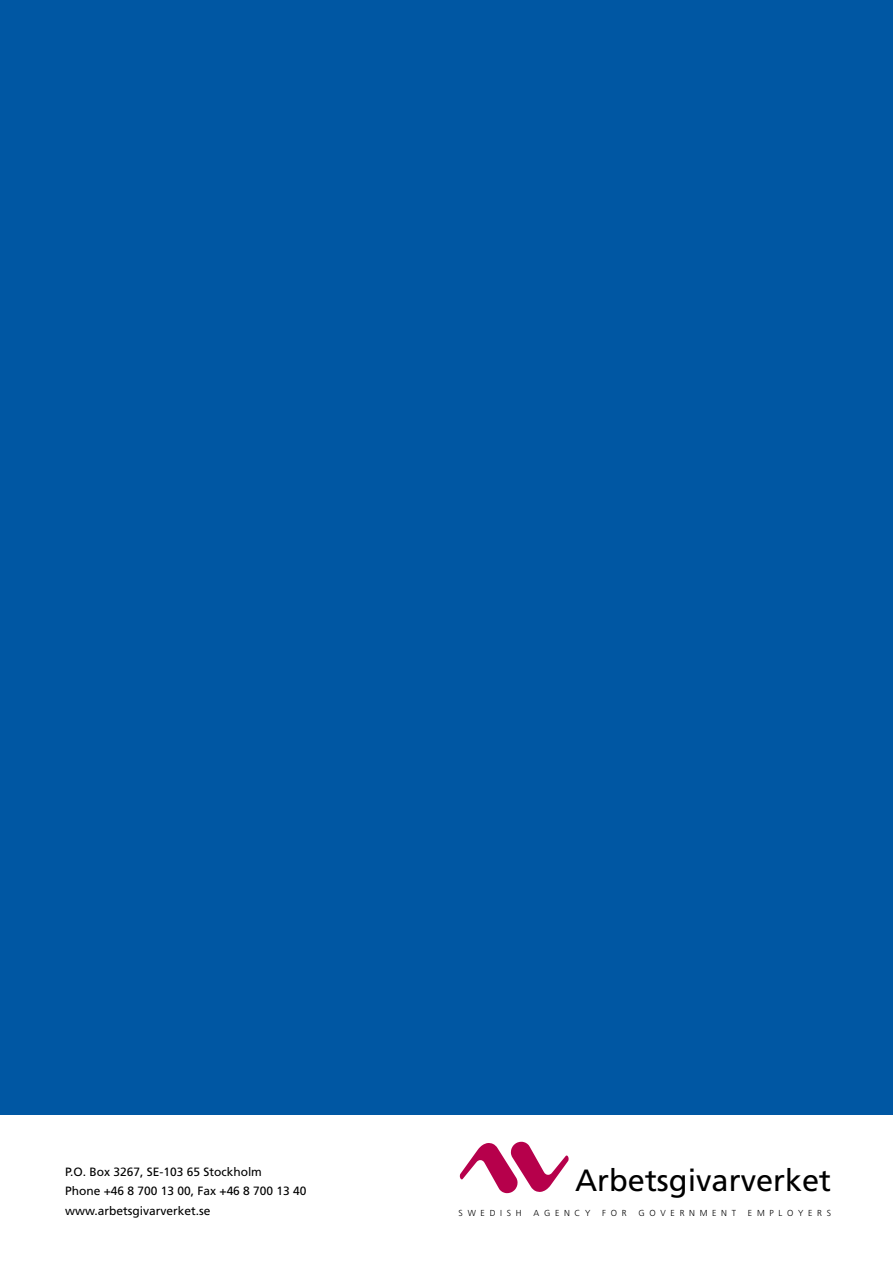
<style>
.page{position:relative;width:893px;height:1263px;background:#fff}
.page>*{position:absolute;margin:0;border:0;box-sizing:border-box;transform-origin:0 0}
.t1{font:30.75px "Frutiger";color:#000}
.t2{font:12px/19.5px "Frutiger";color:#000}
.t3{font:300 8.7px "Frutiger";letter-spacing:.54em;color:#000}
</style>
<div class="page">
<div style="left:0;top:0;width:893px;height:1114px;background:#0057a3"></div>
<svg style="left:460px;top:1142px;width:109px;height:51px"></svg>
<p class="t2" style="left:65px;top:1162px;width:243px">P.O. Box 3267, SE-103 65 Stockholm<br>Phone +46 8 700 13 00, Fax +46 8 700 13 40 www.arbetsgivarverket.se</p>
<h1 class="t1" style="left:575px;top:1162px;width:258px">Arbetsgivarverket</h1>
<p class="t3" style="left:459px;top:1208px;width:65px">SWEDISH</p>
<p class="t3" style="left:533px;top:1208px;width:58px">AGENCY</p>
<p class="t3" style="left:602px;top:1208px;width:26px">FOR</p>
<p class="t3" style="left:639px;top:1208px;width:99px">GOVERNMENT</p>
<p class="t3" style="left:748px;top:1208px;width:85px">EMPLOYERS</p>
</div>
